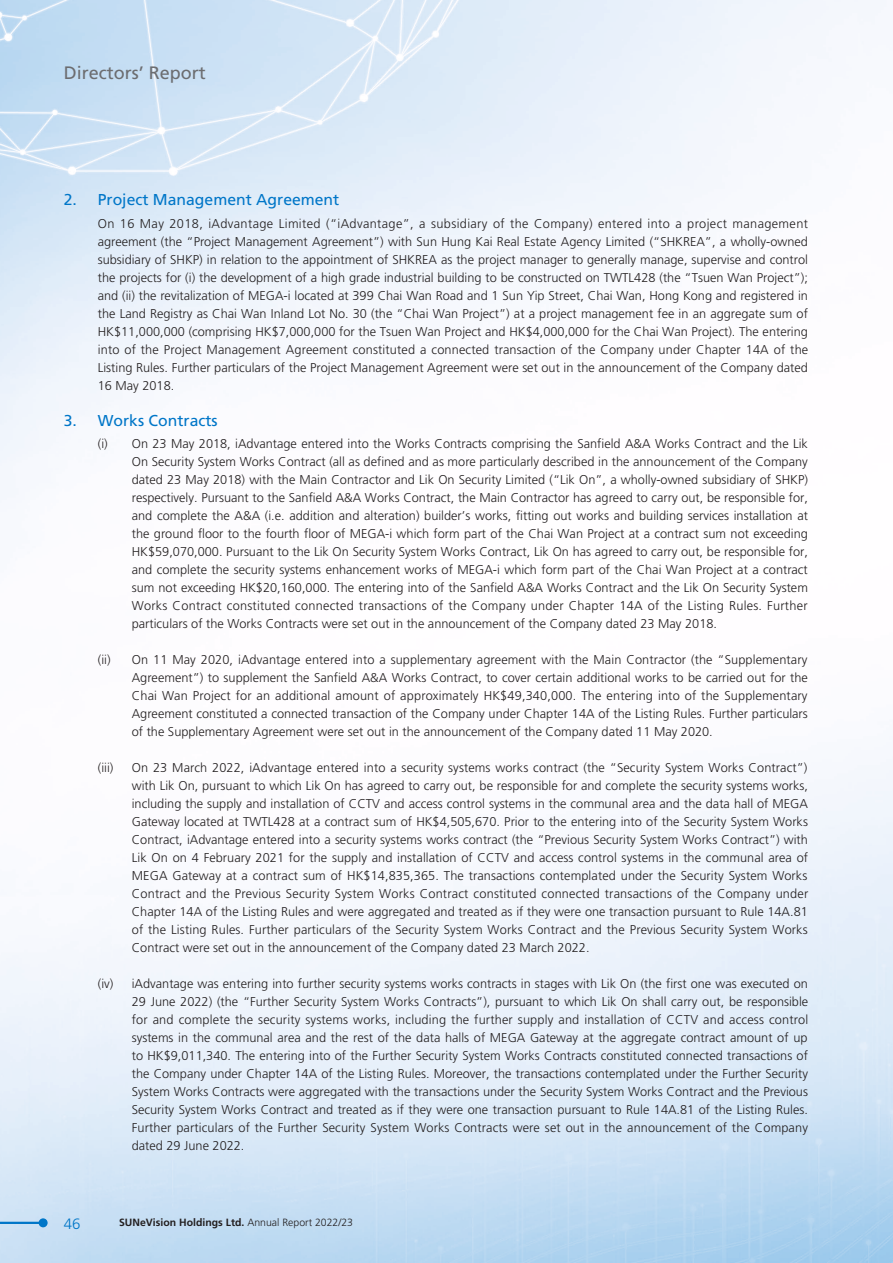
<style>
.page{position:relative;width:893px;height:1263px;background:#fff}
.page>*{position:absolute;margin:0;border:0;box-sizing:border-box;transform-origin:0 0}
.t1{font:18px "Frutiger LT Std";color:#6c6d70}
.t2{font:15.75px "Frutiger LT Std";color:#0076c8}
.t3{font:300 15px "Frutiger LT Std";color:#0076c8}
.t4{font:300 12.75px/18px "Frutiger LT Std";color:#231f20;text-align:justify}
.t5{font:700 10.5px "Frutiger LT Std";color:#231f20}
.s1{font-weight:300}
</style>
<div class="page">
<hr style="left:0;top:1222px;width:43px;height:2px;background:#0076c8">
<div style="left:39px;top:1218px;width:9px;height:9px;background:#0076c8;border-radius:50%"></div>
<h1 class="t1" style="left:64px;top:62px;width:144px">Directors’ Report</h1>
<p class="t2" style="left:64px;top:191px;width:277px">2. Project Management Agreement</p>
<p class="t4" style="left:98px;top:214px;width:712px">On 16 May 2018, iAdvantage Limited (“iAdvantage”, a subsidiary of the Company) entered into a project management agreement (the “Project Management Agreement”) with Sun Hung Kai Real Estate Agency Limited (“SHKREA”, a wholly-owned subsidiary of SHKP) in relation to the appointment of SHKREA as the project manager to generally manage, supervise and control the projects for (i) the development of a high grade industrial building to be constructed on TWTL428 (the “Tsuen Wan Project”); and (ii) the revitalization of MEGA-i located at 399 Chai Wan Road and 1 Sun Yip Street, Chai Wan, Hong Kong and registered in the Land Registry as Chai Wan Inland Lot No. 30 (the “Chai Wan Project”) at a project management fee in an aggregate sum of HK$11,000,000 (comprising HK$7,000,000 for the Tsuen Wan Project and HK$4,000,000 for the Chai Wan Project). The entering into of the Project Management Agreement constituted a connected transaction of the Company under Chapter 14A of the Listing Rules. Further particulars of the Project Management Agreement were set out in the announcement of the Company dated 16 May 2018.</p>
<p class="t2" style="left:64px;top:411px;width:155px">3. Works Contracts</p>
<p class="t4" style="left:132px;top:435px;width:678px;text-indent:-34px">(i) On 23 May 2018, iAdvantage entered into the Works Contracts comprising the Sanfield A&amp;A Works Contract and the Lik On Security System Works Contract (all as defined and as more particularly described in the announcement of the Company dated 23 May 2018) with the Main Contractor and Lik On Security Limited (“Lik On”, a wholly-owned subsidiary of SHKP) respectively. Pursuant to the Sanfield A&amp;A Works Contract, the Main Contractor has agreed to carry out, be responsible for, and complete the A&amp;A (i.e. addition and alteration) builder’s works, fitting out works and building services installation at the ground floor to the fourth floor of MEGA-i which form part of the Chai Wan Project at a contract sum not exceeding HK$59,070,000. Pursuant to the Lik On Security System Works Contract, Lik On has agreed to carry out, be responsible for, and complete the security systems enhancement works of MEGA-i which form part of the Chai Wan Project at a contract sum not exceeding HK$20,160,000. The entering into of the Sanfield A&amp;A Works Contract and the Lik On Security System Works Contract constituted connected transactions of the Company under Chapter 14A of the Listing Rules. Further particulars of the Works Contracts were set out in the announcement of the Company dated 23 May 2018.</p>
<p class="t4" style="left:98px;top:651px;width:14px">(ii)</p>
<p class="t4" style="left:132px;top:651px;width:678px">On 11 May 2020, iAdvantage entered into a supplementary agreement with the Main Contractor (the “Supplementary Agreement”) to supplement the Sanfield A&amp;A Works Contract, to cover certain additional works to be carried out for the Chai Wan Project for an additional amount of approximately HK$49,340,000. The entering into of the Supplementary Agreement constituted a connected transaction of the Company under Chapter 14A of the Listing Rules. Further particulars of the Supplementary Agreement were set out in the announcement of the Company dated 11 May 2020.</p>
<p class="t4" style="left:98px;top:759px;width:17px">(iii)</p>
<p class="t4" style="left:132px;top:759px;width:678px">On 23 March 2022, iAdvantage entered into a security systems works contract (the “Security System Works Contract”) with Lik On, pursuant to which Lik On has agreed to carry out, be responsible for and complete the security systems works, including the supply and installation of CCTV and access control systems in the communal area and the data hall of MEGA Gateway located at TWTL428 at a contract sum of HK$4,505,670. Prior to the entering into of the Security System Works Contract, iAdvantage entered into a security systems works contract (the “Previous Security System Works Contract”) with Lik On on 4 February 2021 for the supply and installation of CCTV and access control systems in the communal area of MEGA Gateway at a contract sum of HK$14,835,365. The transactions contemplated under the Security System Works Contract and the Previous Security System Works Contract constituted connected transactions of the Company under Chapter 14A of the Listing Rules and were aggregated and treated as if they were one transaction pursuant to Rule 14A.81 of the Listing Rules. Further particulars of the Security System Works Contract and the Previous Security System Works Contract were set out in the announcement of the Company dated 23 March 2022.</p>
<p class="t4" style="left:98px;top:975px;width:17px">(iv)</p>
<p class="t4" style="left:132px;top:975px;width:678px">iAdvantage was entering into further security systems works contracts in stages with Lik On (the first one was executed on 29 June 2022) (the “Further Security System Works Contracts”), pursuant to which Lik On shall carry out, be responsible for and complete the security systems works, including the further supply and installation of CCTV and access control systems in the communal area and the rest of the data halls of MEGA Gateway at the aggregate contract amount of up to HK$9,011,340. The entering into of the Further Security System Works Contracts constituted connected transactions of the Company under Chapter 14A of the Listing Rules. Moreover, the transactions contemplated under the Further Security System Works Contracts were aggregated with the transactions under the Security System Works Contract and the Previous Security System Works Contract and treated as if they were one transaction pursuant to Rule 14A.81 of the Listing Rules.<br>Further particulars of the Further Security System Works Contracts were set out in the announcement of the Company dated 29 June 2022.</p>
<p class="t3" style="left:64px;top:1215px;width:18px">46</p>
<p class="t5" style="left:119px;top:1216px;width:235px">SUNeVision Holdings Ltd. <span class="s1">Annual Report 2022/23</span></p>
</div>
